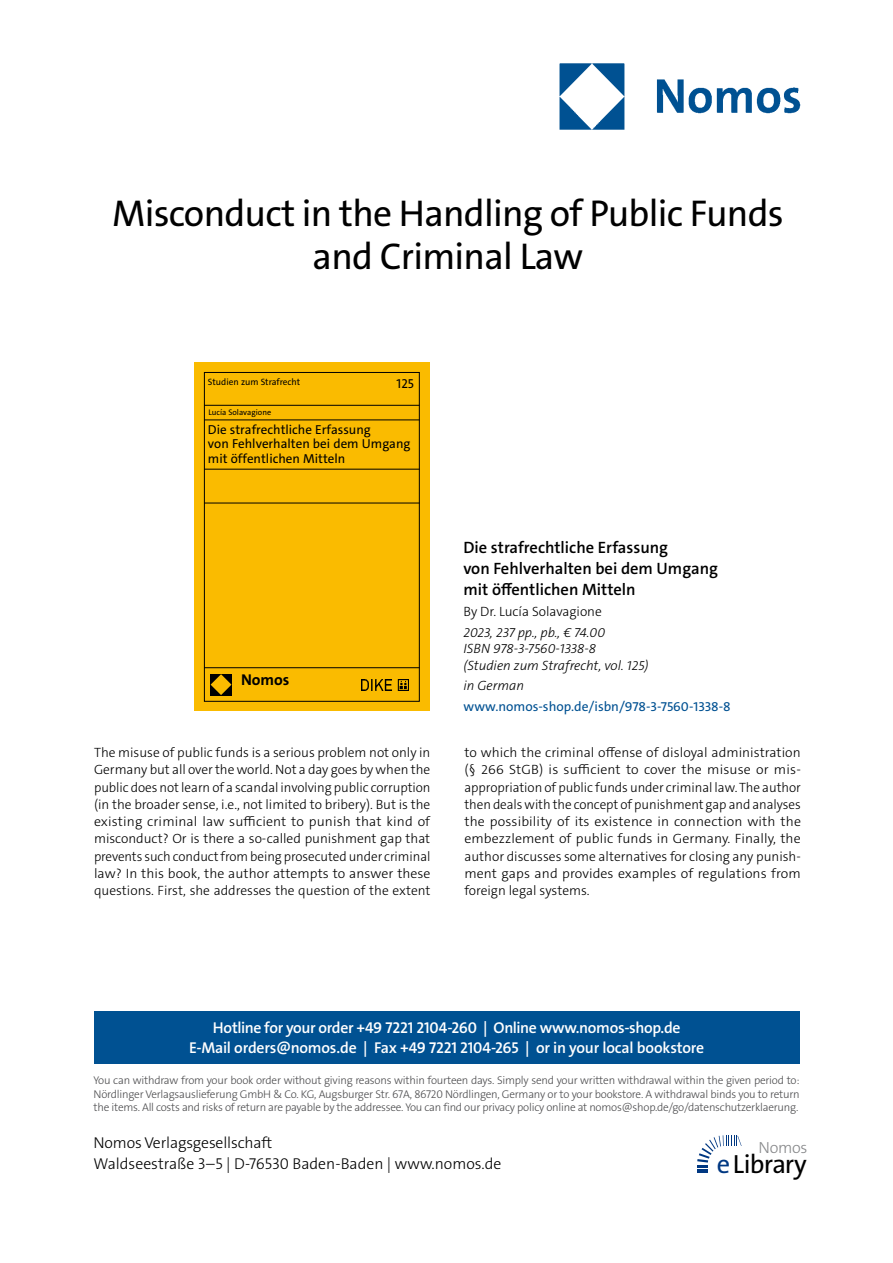
<style>
.page{position:relative;width:893px;height:1263px;background:#fff}
.page>*{position:absolute;margin:0;border:0;box-sizing:border-box;transform-origin:0 0}
.t1{font:37.5px/43.5px "The Sans Os F";letter-spacing:-.02em;color:#000;text-align:center}
.t2{font:26.4px "The Sans Os F";letter-spacing:-.03em;color:#000}
.t3{font:600 16.5px/21px "The Sans C5";color:#000}
.t4{font:300 16.2px "The Sans Os F";letter-spacing:-.02em;color:#87888a}
.t5{font:600 15.75px/21px "The Sans Os F";letter-spacing:-.02em;color:#fff;text-align:center}
.t6{font:300 15.75px/21px "The Sans Os F";color:#000}
.t7{font:700 15.75px "The Sans C5";color:#000}
.t8{font:300 13.5px/17.2px "The Sans C5";color:#000;text-align:justify}
.t9{font:italic 300 13.5px/16.5px "The Sans C5";color:#000}
.t10{font:13.5px "The Sans C5";color:#005192}
.t11{font:13.05px/14.7px "The Sans C5";color:#000}
.t12{font:300 11.25px/13.5px "The Sans Os F";letter-spacing:-.02em;color:#4b4b4d;text-align:justify}
.t13{font:9.3px "The Sans C5";color:#000}
.t14{font:8.1px "The Sans C5";color:#000}
.s1{color:#003882}
</style>
<div class="page">
<div style="left:94px;top:1011px;width:705px;height:52px;background:#005192"></div>
<svg style="left:697px;top:1135px;width:45px;height:38px"></svg>
<img style="left:559px;top:63px;width:242px;height:67px">
<div style="left:194px;top:362px;width:236px;height:349px;background:#fabb00"></div>
<div style="left:204px;top:372px;width:216px;height:329px;border:1px solid #000"></div>
<hr style="left:204px;top:405px;width:216px;height:1px;background:#000">
<hr style="left:204px;top:420px;width:216px;height:1px;background:#000">
<hr style="left:204px;top:469px;width:216px;height:1px;background:#000">
<hr style="left:204px;top:503px;width:216px;height:1px;background:#000">
<hr style="left:204px;top:667px;width:216px;height:1px;background:#000">
<div style="left:210px;top:674px;width:22px;height:21px;background:#000"></div>
<svg style="left:211px;top:674px;width:20px;height:21px"></svg>
<img style="left:361px;top:679px;width:48px;height:11px">
<h1 class="t1" style="left:112px;top:195px;width:673px">Misconduct in the Handling of Public Funds and Criminal Law</h1>
<p class="t13" style="left:208px;top:376px;width:94px">Studien zum Strafrecht</p>
<p class="t11" style="left:397px;top:376px;width:19px">125</p>
<p class="t14" style="left:208px;top:407px;width:64px">Lucía Solavagione</p>
<p class="t11" style="left:208px;top:422px;width:204px">Die strafrechtliche Erfassung<br>von Fehlverhalten bei dem Umgang mit öffentlichen Mitteln</p>
<p class="t7" style="left:241px;top:669px;width:50px">Nomos</p>
<p class="t3" style="left:463px;top:537px;width:256px">Die strafrechtliche Erfassung<br>von Fehlverhalten bei dem Umgang mit öffentlichen Mitteln</p>
<p class="t8" style="left:463px;top:603px;width:140px">By Dr. Lucía Solavagione</p>
<p class="t9" style="left:463px;top:624px;width:186px">2023, 237 pp., pb., € 74.00<br>ISBN 978-3-7560-1338-8<br>(Studien zum Strafrecht, vol. 125)</p>
<p class="t9" style="left:463px;top:678px;width:62px">in German</p>
<p class="t10" style="left:463px;top:698px;width:269px">www.nomos-shop.de/isbn/978-3-7560-1338-8</p>
<p class="t8" style="left:94px;top:744px;width:338px">The misuse of public funds is a serious problem not only in Germany but all over the world. Not a day goes by when the public does not learn of a scandal involving public corruption (in the broader sense, i.e., not limited to bribery). But is the existing criminal law sufficient to punish that kind of misconduct? Or is there a so-called punishment gap that prevents such conduct from being prosecuted under criminal law? In this book, the author attempts to answer these questions. First, she addresses the question of the extent</p>
<p class="t8" style="left:464px;top:744px;width:338px">to which the criminal offense of disloyal administration (§ 266 StGB) is sufficient to cover the misuse or mis&shy;appropriation of public funds under criminal law. The author then deals with the concept of punishment gap and analyses the possibility of its existence in connection with the embezzlement of public funds in Germany. Finally, the author discusses some alternatives for closing any punish&shy;ment gaps and provides examples of regulations from foreign legal systems.</p>
<p class="t5" style="left:189px;top:1017px;width:517px">Hotline for your order +49 7221 2104-260 | Online www.nomos-shop.de<br>E-Mail orders@nomos.de | Fax +49 7221 2104-265 | or in your local bookstore</p>
<p class="t12" style="left:94px;top:1074px;width:708px">You can withdraw from your book order without giving reasons within fourteen days. Simply send your written withdrawal within the given period to:<br>Nördlinger Verlagsauslieferung GmbH &amp; Co. KG, Augsburger Str. 67A, 86720 Nördlingen, Germany or to your bookstore. A withdrawal binds you to return the items. All costs and risks of return are payable by the addressee. You can find our privacy policy online at nomos@shop.de/go/datenschutzerklaerung.</p>
<p class="t6" style="left:94px;top:1133px;width:409px">Nomos Verlagsgesellschaft<br>Waldseestraße 3–5 | D-76530 Baden-Baden | www.nomos.de</p>
<p class="t4" style="left:758px;top:1137px;width:51px">Nomos</p>
<h2 class="t2" style="left:717px;top:1153px;width:91px"><span class="s1">e</span>Library</h2>
</div>
